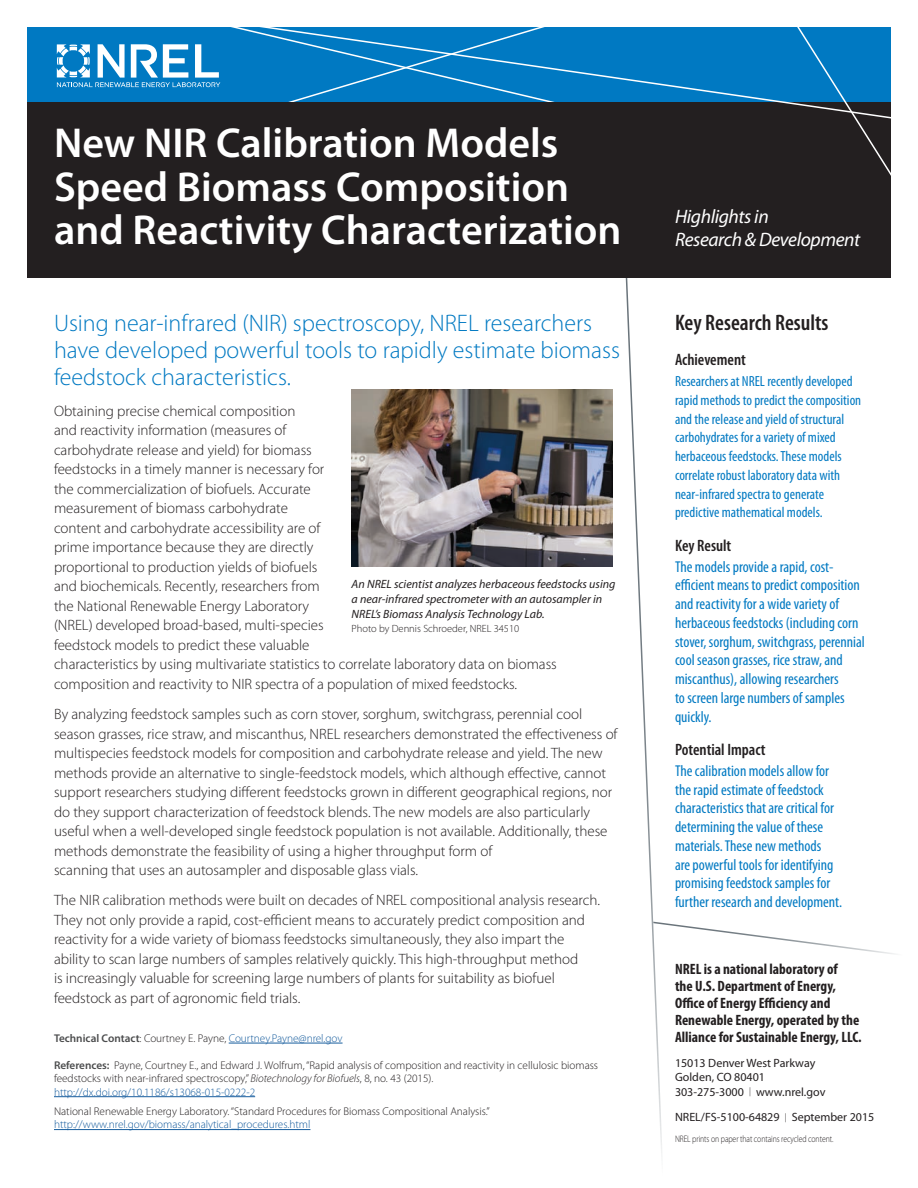
<style>
.page{position:relative;width:918px;height:1188px;background:#fff}
.page>*{position:absolute;margin:0;border:0;box-sizing:border-box;transform-origin:0 0}
.head{font:600 42px/43.5px "Myriad Pro";color:#fff}
.subhead{font:300 24px/27px "Myriad Pro";color:#0079c2}
.sidebar_head{font:600 condensed 22.5px "Myriad Pro";color:#231f20}
.capability__R_D__Sci{font:italic 19.5px/23.4px "Myriad Pro";letter-spacing:-.02em;color:#fff}
.sidebar_subhead{font:600 condensed 16.5px "Myriad Pro";color:#231f20}
.sidebar_text{font:condensed 15.75px/18.8px "Myriad Pro";color:#0079c2}
.body_text{font:300 15px/19.5px "Myriad Pro";color:#231f20}
.t1{font:700 condensed 15px/17px "Myriad Pro";color:#231f20}
.sidebar_text-2{font:condensed 14.7px/18.8px "Myriad Pro";color:#0079c2}
.t2{font:italic 12px/14.7px "Myriad Pro";color:#231f20}
.project_number_____d{font:12px "Myriad Pro";color:#231f20}
.references{font:300 11.25px/13.2px "Myriad Pro";color:#231f20}
.technical_contact{font:300 11.25px "Myriad Pro";color:#175d9e}
.t3{font:300 10.5px "Myriad Pro";color:#231f20}
.t4{font:300 9.45px "Myriad Pro";letter-spacing:-.01em;color:#231f20;scale:.82 1}
.s1{font-weight:600;color:#4b4c4d}
.s2{color:#231f20}
.s3{font-style:italic}
.s4{color:#175d9e}
.s5{font-weight:300;font-size:9px}
</style>
<div class="page">
<svg style="left:625px;top:278px;width:269px;height:876px"></svg>
<div style="left:27px;top:28px;width:864px;height:74px;background:#0079c2"></div>
<svg style="left:57px;top:44px;width:83px;height:43px"></svg>
<div style="left:27px;top:102px;width:864px;height:176px;background:#231f20"></div>
<svg style="left:856px;top:121px;width:35px;height:55px"></svg>
<svg style="left:140px;top:27px;width:751px;height:94px"></svg>
<hr style="left:229px;top:1043px;width:114px;height:1px;background:#175d9e">
<hr style="left:54px;top:1096px;width:201px;height:1px;background:#175d9e">
<hr style="left:54px;top:1129px;width:256px;height:1px;background:#175d9e">
<img style="left:352px;top:390px;width:260px;height:177px">
<p class="head" style="left:54px;top:120px;width:569px">New NIR Calibration Models<br>Speed Biomass Composition and Reactivity Characterization</p>
<p class="subhead" style="left:54px;top:310px;width:568px">Using near-infrared (NIR) spectroscopy, NREL researchers have developed powerful tools to rapidly estimate biomass feedstock characteristics.</p>
<p class="body_text" style="left:54px;top:401px;width:504px">Obtaining precise chemical composition<br>and reactivity information (measures of<br>carbohydrate release and yield) for biomass<br>feedstocks in a timely manner is necessary for<br>the commercialization of biofuels. Accurate<br>measurement of biomass carbohydrate<br>content and carbohydrate accessibility are of<br>prime importance because they are directly<br>proportional to production yields of biofuels<br>and biochemicals. Recently, researchers from<br>the National Renewable Energy Laboratory<br>(NREL) developed broad-based, multi-species<br>feedstock models to predict these valuable<br>characteristics by using multivariate statistics to correlate laboratory data on biomass composition and reactivity to NIR spectra of a population of mixed feedstocks.</p>
<p class="body_text" style="left:54px;top:704px;width:565px">By analyzing feedstock samples such as corn stover, sorghum, switchgrass, perennial cool season grasses, rice straw, and miscanthus, NREL researchers demonstrated the effectiveness of multispecies feedstock models for composition and carbohydrate release and yield. The new methods provide an alternative to single-feedstock models, which although effective, cannot support researchers studying different feedstocks grown in different geographical regions, nor do they support characterization of feedstock blends. The new models are also particularly useful when a well-developed single feedstock population is not available. Additionally, these methods demonstrate the feasibility of using a higher throughput form of<br>scanning that uses an autosampler and disposable glass vials.</p>
<p class="body_text" style="left:54px;top:890px;width:548px">The NIR calibration methods were built on decades of NREL compositional analysis research.<br>They not only provide a rapid, cost-efficient means to accurately predict composition and reactivity for a wide variety of biomass feedstocks simultaneously, they also impart the ability to scan large numbers of samples relatively quickly. This high-throughput method<br>is increasingly valuable for screening large numbers of plants for suitability as biofuel feedstock as part of agronomic field trials.</p>
<p class="technical_contact" style="left:54px;top:1031px;width:290px"><span class="s1">Technical Contact</span><span class="s2">: Courtney E. Payne,</span> Courtney.Payne@nrel.gov</p>
<p class="references" style="left:54px;top:1059px;width:546px"><span class="s1">References:</span> Payne, Courtney E., and Edward J. Wolfrum, “Rapid analysis of composition and reactivity in cellulosic biomass feedstocks with near-infrared spectroscopy,” <span class="s3">Biotechnology for Biofuels</span>, 8, no. 43 (2015). <span class="s4">http://dx.doi.org/10.1186/s13068-015-0222-2</span></p>
<p class="references" style="left:54px;top:1105px;width:437px">National Renewable Energy Laboratory. “Standard Procedures for Biomass Compositional Analysis.” <span class="s4">http://www.nrel.gov/biomass/analytical_procedures.html</span></p>
<p class="t2" style="left:352px;top:577px;width:265px">An NREL scientist analyzes herbaceous feedstocks using a near-infrared spectrometer with an autosampler in<br>NREL’s Biomass Analysis Technology Lab.</p>
<p class="t3" style="left:352px;top:622px;width:169px">Photo by Dennis Schroeder, NREL 34510</p>
<p class="capability__R_D__Sci" style="left:675px;top:204px;width:187px">Highlights in<br>Research &amp; Development</p>
<p class="sidebar_head" style="left:675px;top:309px;width:155px">Key Research Results</p>
<p class="sidebar_subhead" style="left:675px;top:350px;width:72px">Achievement</p>
<p class="sidebar_text-2" style="left:675px;top:372px;width:188px">Researchers at NREL recently developed rapid methods to predict the composition and the release and yield of structural carbohydrates for a variety of mixed herbaceous feedstocks. These models correlate robust laboratory data with near-infrared spectra to generate predictive mathematical models.</p>
<p class="sidebar_subhead" style="left:675px;top:535px;width:58px">Key Result</p>
<p class="sidebar_text" style="left:675px;top:557px;width:191px">The models provide a rapid, cost&shy;efficient means to predict composition and reactivity for a wide variety of herbaceous feedstocks (including corn stover, sorghum, switchgrass, perennial cool season grasses, rice straw, and miscanthus), allowing researchers<br>to screen large numbers of samples quickly.</p>
<p class="sidebar_subhead" style="left:675px;top:739px;width:92px">Potential Impact</p>
<p class="sidebar_text" style="left:675px;top:761px;width:169px">The calibration models allow for the rapid estimate of feedstock characteristics that are critical for determining the value of these materials. These new methods<br>are powerful tools for identifying promising feedstock samples for further research and development.</p>
<p class="t1" style="left:675px;top:960px;width:188px">NREL is a national laboratory of<br>the U.S. Department of Energy, Office of Energy Efficiency and Renewable Energy, operated by the Alliance for Sustainable Energy, LLC.</p>
<p class="project_number_____d" style="left:675px;top:1056px;width:142px">15013 Denver West Parkway</p>
<p class="project_number_____d" style="left:675px;top:1070px;width:91px">Golden, CO 80401</p>
<p class="project_number_____d" style="left:675px;top:1084px;width:152px">303-275-3000 <span class="s5">|</span> www.nrel.gov</p>
<p class="t4" style="left:675px;top:1134px;width:195px">NREL prints on paper that contains recycled content.</p>
<p class="project_number_____d" style="left:675px;top:1110px;width:201px">NREL/FS-5100-64829 <span class="s5">|</span> September 2015</p>
</div>
